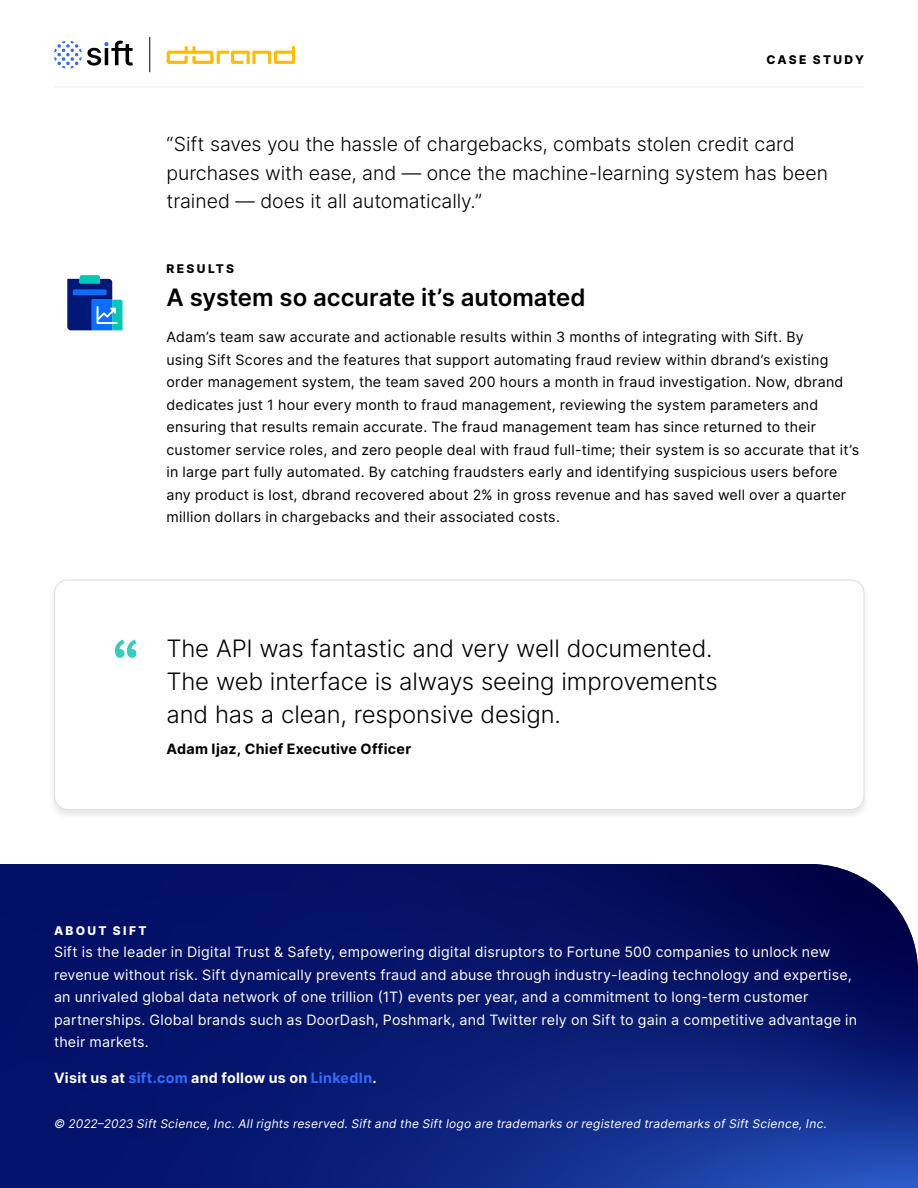
<style>
.page{position:relative;width:918px;height:1188px;background:#fff}
.page>*{position:absolute;margin:0;border:0;box-sizing:border-box;transform-origin:0 0}
.t1{font:300 24px/33px "Inter";letter-spacing:-.005em;color:#000}
.t2{font:600 24px "Inter";letter-spacing:-.005em;color:#000}
.t3{font:300 19.5px/28.5px "Inter";letter-spacing:-.005em;color:#000}
.t4{font:14.25px/22.5px "Inter";letter-spacing:.015em;color:#000}
.t5{font:14.25px/22.5px "Inter";letter-spacing:.015em;color:#fff}
.t6{font:700 14.25px "Inter";letter-spacing:.02em;color:#fff}
.t7{font:700 14.25px "Inter";letter-spacing:.02em;color:#000}
.t8{font:italic 12px "Inter";letter-spacing:.02em;color:#fff}
.t9{font:800 12px "Inter";letter-spacing:.185em;color:#000}
.t10{font:800 12px "Inter";letter-spacing:.19em;color:#fff}
.s1{color:#316cff}
</style>
<div class="page">
<svg style="left:54px;top:41px;width:79px;height:27px"></svg>
<svg style="left:167px;top:46px;width:128px;height:18px"></svg>
<hr style="left:54px;top:87px;width:810px;height:1px;background:#ebebeb">
<hr style="left:149px;top:37px;width:1px;height:35px;background:#000">
<svg style="left:0;top:864px;width:918px;height:324px;background:#0a1b71"></svg>
<svg style="left:67px;top:275px;width:56px;height:55px;background:#316eb6"></svg>
<div style="left:48px;top:578px;width:823px;height:242px;background:#000;opacity:.1"></div>
<div style="left:55px;top:580px;width:809px;height:229px;background:#fff;border-radius:13px"></div>
<div style="left:54px;top:580px;width:811px;height:230px;border:1px solid #e0e0e0;border-radius:13px"></div>
<svg style="left:115px;top:640px;width:22px;height:18px"></svg>
<p class="t9" style="left:767px;top:50px;width:99px">CASE STUDY</p>
<h2 class="t3" style="left:166px;top:130px;width:663px">“Sift saves you the hassle of chargebacks, combats stolen credit card purchases with ease, and — once the machine-learning system has been trained — does it all automatically.”</h2>
<p class="t9" style="left:167px;top:260px;width:69px">RESULTS</p>
<h1 class="t2" style="left:166px;top:280px;width:420px">A system so accurate it’s automated</h1>
<p class="t4" style="left:166px;top:326px;width:694px">Adam’s team saw accurate and actionable results within 3 months of integrating with Sift. By<br>using Sift Scores and the features that support automating fraud review within dbrand’s existing order management system, the team saved 200 hours a month in fraud investigation. Now, dbrand dedicates just 1 hour every month to fraud management, reviewing the system parameters and ensuring that results remain accurate. The fraud management team has since returned to their customer service roles, and zero people deal with fraud full-time; their system is so accurate that it’s in large part fully automated. By catching fraudsters early and identifying suspicious users before any product is lost, dbrand recovered about 2% in gross revenue and has saved well over a quarter million dollars in chargebacks and their associated costs.</p>
<h1 class="t1" style="left:166px;top:631px;width:553px">The API was fantastic and very well documented.<br>The web interface is always seeing improvements and has a clean, responsive design.</h1>
<p class="t7" style="left:166px;top:738px;width:246px">Adam Ijaz, Chief Executive Officer</p>
<p class="t10" style="left:54px;top:921px;width:94px">ABOUT SIFT</p>
<p class="t5" style="left:54px;top:940px;width:805px">Sift is the leader in Digital Trust &amp; Safety, empowering digital disruptors to Fortune 500 companies to unlock new revenue without risk. Sift dynamically prevents fraud and abuse through industry-leading technology and expertise, an unrivaled global data network of one trillion (1T) events per year, and a commitment to long-term customer partnerships. Global brands such as DoorDash, Poshmark, and Twitter rely on Sift to gain a competitive advantage in their markets.</p>
<p class="t6" style="left:54px;top:1067px;width:324px">Visit us at <span class="s1">sift.com</span> and follow us on <span class="s1">LinkedIn</span>.</p>
<p class="t8" style="left:54px;top:1115px;width:775px">©️ 2022–2023 Sift Science, Inc. All rights reserved. Sift and the Sift logo are trademarks or registered trademarks of Sift Science, Inc.</p>
</div>
